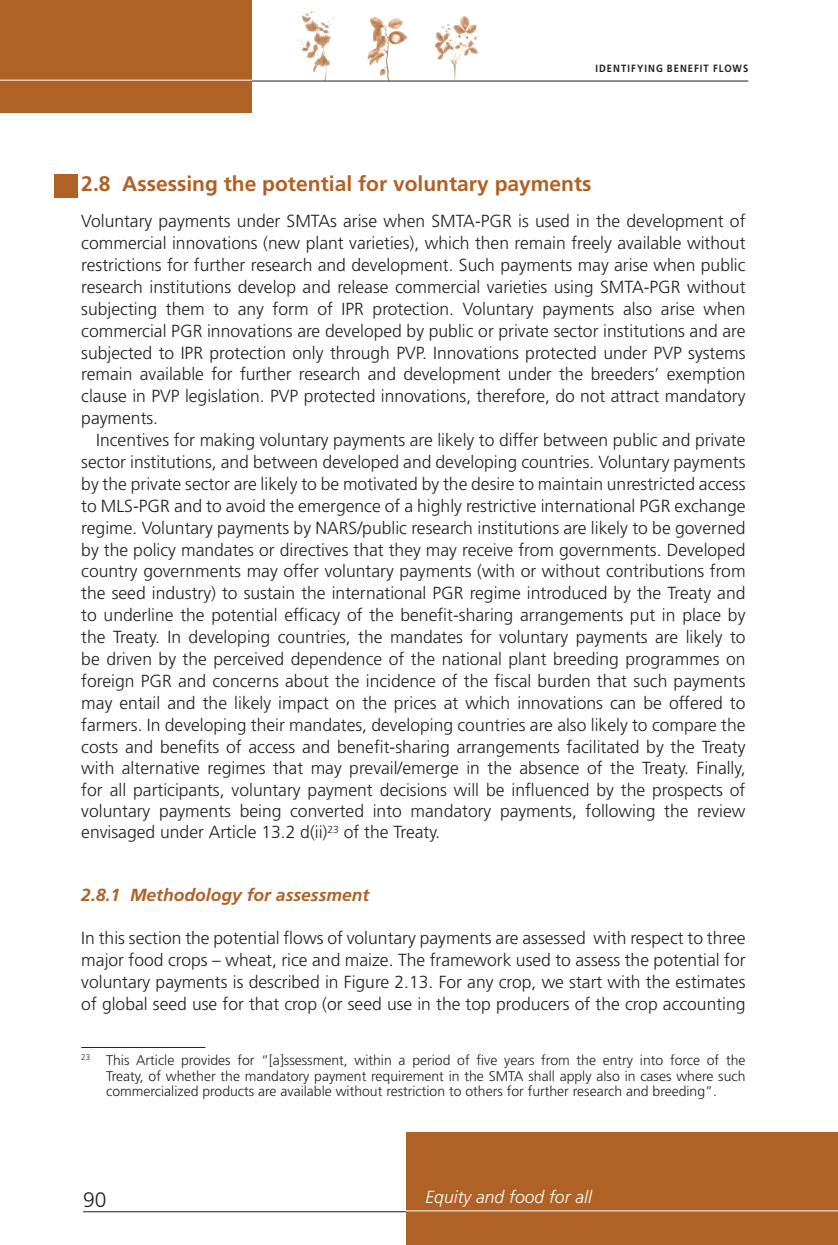
<style>
.page{position:relative;width:838px;height:1245px;background:#fff}
.page>*{position:absolute;margin:0;border:0;box-sizing:border-box;transform-origin:0 0}
.t1{font:700 21px "Frutiger LT Std";color:#af6126}
.t2{font:300 21px "Frutiger LT Std";color:#231f20}
.t3{font:300 17.5px/21.7px "Frutiger LT Std";color:#231f20;text-align:justify}
.t4{font:italic 700 17.5px "Frutiger LT Std";color:#af6126}
.t5{font:italic 300 17.5px "Frutiger LT Std";color:#fff}
.t6{font:300 14px/15.8px "Frutiger LT Std";color:#231f20;text-align:justify}
.t7{font:700 10.5px "Frutiger LT Std";letter-spacing:.11em;color:#231f20;scale:.9 1}
</style>
<div class="page">
<img style="left:302px;top:11px;width:22px;height:45px">
<img style="left:367px;top:17px;width:40px;height:64px">
<img style="left:441px;top:16px;width:22px;height:26px">
<div style="left:0;top:0;width:252px;height:113px;background:#af6126"></div>
<hr style="left:252px;top:81px;width:496px;height:1px;background:#231f20">
<hr style="left:0;top:80px;width:252px;height:1px;background:#fff">
<div style="left:406px;top:1131px;width:431px;height:113px;background:#af6126"></div>
<hr style="left:406px;top:1210px;width:431px;height:1px;background:#fff">
<hr style="left:83px;top:1211px;width:323px;height:1px;background:#231f20">
<hr style="left:81px;top:1047px;width:124px;height:1px;background:#231f20">
<div style="left:54px;top:174px;width:24px;height:24px;background:#af6126"></div>
<p class="t7" style="left:595px;top:62px;width:170px">Identifying Benefit Flows</p>
<p class="t1" style="left:81px;top:172px;width:511px">2.8 Assessing the potential for voluntary payments</p>
<p class="t3" style="left:81px;top:210px;width:665px">Voluntary payments under SMTAs arise when SMTA-PGR is used in the development of commercial innovations (new plant varieties), which then remain freely available without restrictions for further research and development. Such payments may arise when public research institutions develop and release commercial varieties using SMTA-PGR without subjecting them to any form of IPR protection. Voluntary payments also arise when commercial PGR innovations are developed by public or private sector institutions and are subjected to IPR protection only through PVP. Innovations protected under PVP systems remain available for further research and development under the breeders’ exemption clause in PVP legislation. PVP protected innovations, therefore, do not attract mandatory payments.</p>
<p class="t3" style="left:81px;top:429px;width:665px;text-indent:15px">Incentives for making voluntary payments are likely to differ between public and private sector institutions, and between developed and developing countries. Voluntary payments by the private sector are likely to be motivated by the desire to maintain unrestricted access to MLS-PGR and to avoid the emergence of a highly restrictive international PGR exchange regime. Voluntary payments by NARS/public research institutions are likely to be governed by the policy mandates or directives that they may receive from governments. Developed country governments may offer voluntary payments (with or without contributions from the seed industry) to sustain the international PGR regime introduced by the Treaty and to underline the potential efficacy of the benefit-sharing arrangements put in place by the Treaty. In developing countries, the mandates for voluntary payments are likely to be driven by the perceived dependence of the national plant breeding programmes on foreign PGR and concerns about the incidence of the fiscal burden that such payments may entail and the likely impact on the prices at which innovations can be offered to farmers. In developing their mandates, developing countries are also likely to compare the costs and benefits of access and benefit-sharing arrangements facilitated by the Treaty with alternative regimes that may prevail/emerge in the absence of the Treaty. Finally, for all participants, voluntary payment decisions will be influenced by the prospects of voluntary payments being converted into mandatory payments, following the review envisaged under Article 13.2 d(ii)<sup>23</sup> of the Treaty.</p>
<p class="t4" style="left:81px;top:884px;width:289px">2.8.1 Methodology for assessment</p>
<p class="t3" style="left:81px;top:927px;width:665px">In this section the potential flows of voluntary payments are assessed with respect to three major food crops – wheat, rice and maize. The framework used to assess the potential for voluntary payments is described in Figure 2.13. For any crop, we start with the estimates of global seed use for that crop (or seed use in the top producers of the crop accounting</p>
<p class="t6" style="left:106px;top:1052px;width:640px;text-indent:-25px"><sup>23</sup> This Article provides for “[a]ssessment, within a period of five years from the entry into force of the Treaty, of whether the mandatory payment requirement in the SMTA shall apply also in cases where such commercialized products are available without restriction to others for further research and breeding”.</p>
<p class="t2" style="left:83px;top:1188px;width:25px">90</p>
<p class="t5" style="left:425px;top:1186px;width:168px">Equity and food for all</p>
</div>
